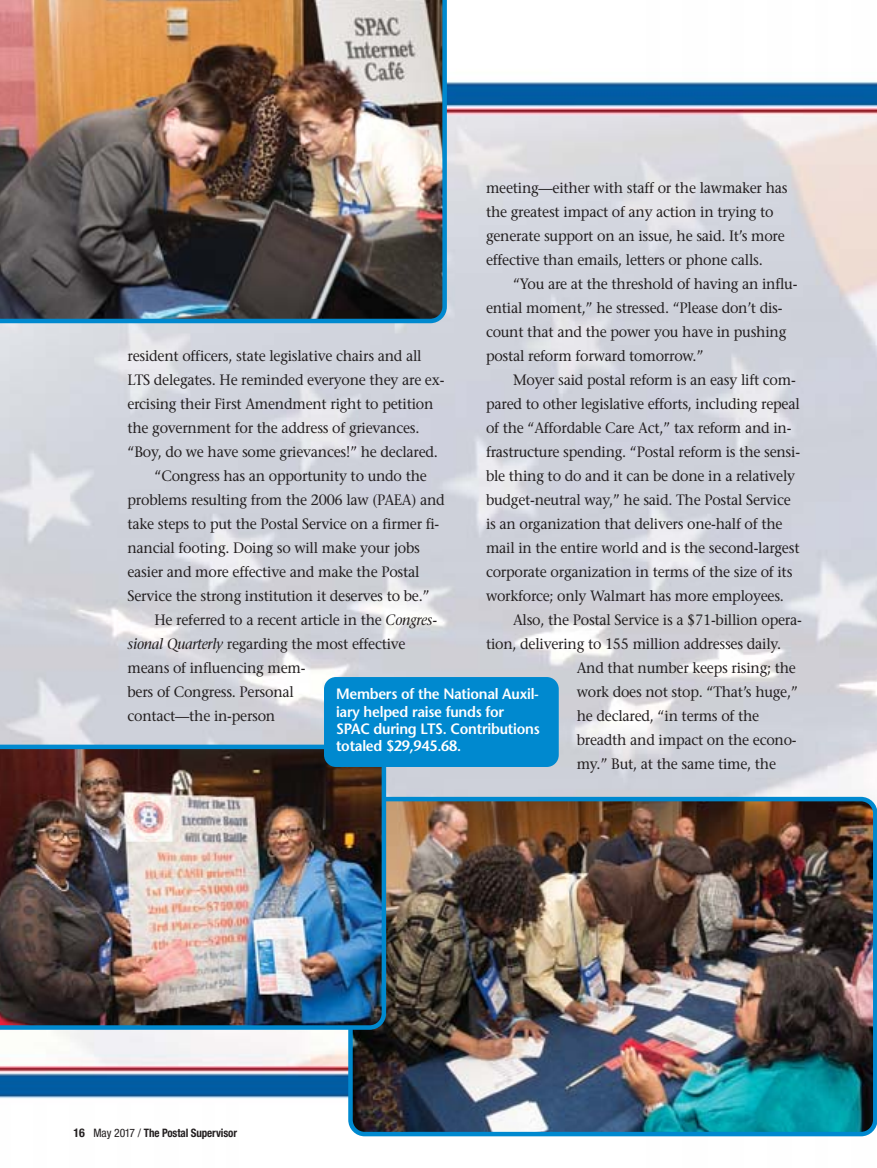
<style>
.page{position:relative;width:877px;height:1168px;background:#fff}
.page>*{position:absolute;margin:0;border:0;box-sizing:border-box;transform-origin:0 0}
.t1{font:15px/24px "Stone Serif";letter-spacing:-.015em;color:#231f20;scale:.95 1}
.t2{font:600 15px/17.2px "Stone Sans";letter-spacing:-.015em;color:#fff;scale:.95 1}
.t3{font:700 condensed 11.7px "Helvetica Neue";letter-spacing:-.01em;color:#231f20;scale:.95 1}
.s1{font-style:italic}
.s2{font-size:12px}
.s3{font-weight:400}
</style>
<div class="page">
<img style="left:0;top:81px;width:877px;height:1056px">
<img style="left:348px;top:796px;width:529px;height:340px">
<img style="left:0;top:744px;width:386px;height:285px">
<div style="left:324px;top:677px;width:235px;height:90px;background:#0089cf;border-radius:12px"></div>
<img style="left:0;top:0;width:447px;height:323px">
<p class="t1" style="left:486px;top:177px;width:319px">meeting—either with staff or the lawmaker has the greatest impact of any action in trying to generate support on an issue, he said. It’s more effective than emails, letters or phone calls.</p>
<p class="t1" style="left:486px;top:273px;width:329px;text-indent:27px">“You are at the threshold of having an influ&shy;ential moment,” he stressed. “Please don’t dis&shy;count that and the power you have in pushing postal reform forward tomorrow.”</p>
<p class="t1" style="left:486px;top:369px;width:332px;text-indent:27px">Moyer said postal reform is an easy lift com&shy;pared to other legislative efforts, including repeal of the “Affordable Care Act,” tax reform and in&shy;frastructure spending. “Postal reform is the sensi&shy;ble thing to do and it can be done in a relatively budget-neutral way,” he said. The Postal Service is an organization that delivers one-half of the mail in the entire world and is the second-largest corporate organization in terms of the size of its workforce; only Walmart has more employees.</p>
<p class="t1" style="left:513px;top:609px;width:306px">Also, the Postal Service is a $71-billion opera-</p>
<p class="t1" style="left:486px;top:633px;width:312px">tion, delivering to 155 million addresses daily.</p>
<p class="t1" style="left:577px;top:657px;width:232px">And that number keeps rising; the</p>
<p class="t1" style="left:577px;top:681px;width:234px">work does not stop. “That’s huge,”</p>
<p class="t1" style="left:577px;top:705px;width:194px">he declared, “in terms of the</p>
<p class="t1" style="left:577px;top:729px;width:233px">breadth and impact on the econo-</p>
<p class="t1" style="left:577px;top:753px;width:211px">my.” But, at the same time, the</p>
<p class="t1" style="left:128px;top:345px;width:311px">resident officers, state legislative chairs and all</p>
<p class="t1" style="left:128px;top:369px;width:335px">LTS delegates. He reminded everyone they are ex-</p>
<p class="t1" style="left:128px;top:393px;width:324px">ercising their First Amendment right to petition</p>
<p class="t1" style="left:128px;top:417px;width:309px">the government for the address of grievances.</p>
<p class="t1" style="left:128px;top:441px;width:328px">“Boy, do we have some grievances!” he declared.</p>
<p class="t1" style="left:154px;top:465px;width:288px">“Congress has an opportunity to undo the</p>
<p class="t1" style="left:128px;top:489px;width:335px">problems resulting from the 2006 law (PAEA) and</p>
<p class="t1" style="left:128px;top:513px;width:330px">take steps to put the Postal Service on a firmer fi-</p>
<p class="t1" style="left:128px;top:537px;width:309px">nancial footing. Doing so will make your jobs</p>
<p class="t1" style="left:128px;top:561px;width:309px">easier and more effective and make the Postal</p>
<p class="t1" style="left:128px;top:585px;width:320px">Service the strong institution it deserves to be.”</p>
<p class="t1" style="left:154px;top:609px;width:299px">He referred to a recent article in the <span class="s1">Congres-</span></p>
<p class="t1" style="left:127px;top:633px;width:294px"><span class="s1">sional Quarterly</span> regarding the most effective</p>
<p class="t1" style="left:127px;top:657px;width:189px">means of influencing mem-</p>
<p class="t1" style="left:127px;top:681px;width:177px">bers of Congress. Personal</p>
<p class="t1" style="left:127px;top:705px;width:157px">contact—the in-person</p>
<p class="t2" style="left:336px;top:687px;width:216px">Members of the National Auxil&shy;iary helped raise funds for<br>SPAC during LTS. Contributions totaled $29,945.68.</p>
<p class="t3" style="left:74px;top:1128px;width:174px"><span class="s2">16</span> <span class="s3">May 2017 /</span> The Postal Supervisor</p>
</div>
